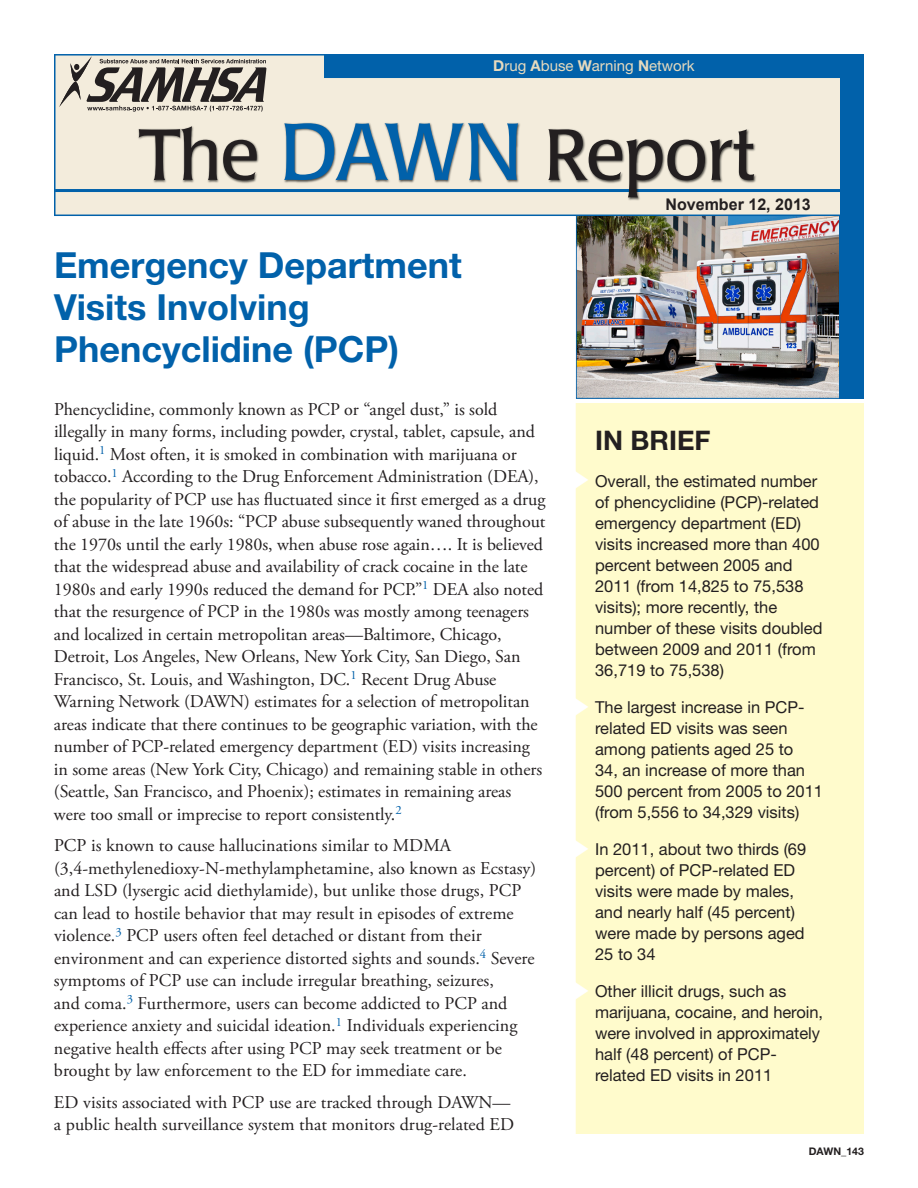
<style>
.page{position:relative;width:918px;height:1188px;background:#fff}
.page>*{position:absolute;margin:0;border:0;box-sizing:border-box;transform-origin:0 0}
.t1{font:71.25px "Poppl Laudatio";letter-spacing:-.01em;color:#231f20}
.t2{font:700 36px/42px "Helvetica Neue LT Std";color:#0161aa}
.t3{font:700 27px "Helvetica Neue LT Std";color:#231f20}
.t4{font:18px/22.5px "Adobe Garamond Pro";letter-spacing:-.005em;color:#231f20}
.t5{font:16.5px/21px "Helvetica Neue LT Std";color:#231f20}
.t6{font:700 16.05px "Arial";color:#231f20}
.t7{font:15px "Helvetica Neue LT Std";color:#e6dabe}
.t8{font:700 10.5px "Helvetica Neue LT Std";color:#231f20}
.s1{font-weight:700}
.s2{font-size:79.5px;color:#0161aa}
</style>
<div class="page">
<img style="left:578px;top:216px;width:262px;height:181px">
<div style="left:572px;top:403px;width:292px;height:731px;background:#fffbcc"></div>
<div style="left:571px;top:213px;width:5px;height:930px;background:#fff"></div>
<div style="left:840px;top:54px;width:24px;height:345px;background:#0161aa"></div>
<svg style="left:54px;top:54px;width:270px;height:162px;background:#e0e1d8"></svg>
<hr style="left:55px;top:189px;width:808px;height:3px;background:#0161aa">
<svg style="left:324px;top:54px;width:516px;height:162px;background:#a7c0cc"></svg>
<svg style="left:59px;top:56px;width:207px;height:56px;background:#a49e94"></svg>
<img style="left:137px;top:110px;width:622px;height:94px">
<svg style="left:575px;top:470px;width:1px;height:20px"></svg>
<svg style="left:575px;top:696px;width:1px;height:20px"></svg>
<svg style="left:575px;top:838px;width:1px;height:20px"></svg>
<svg style="left:575px;top:981px;width:1px;height:19px"></svg>
<p class="t7" style="left:493px;top:57px;width:203px"><span class="s1">D</span>rug <span class="s1">A</span>buse <span class="s1">W</span>arning <span class="s1">N</span>etwork</p>
<h1 class="t1" style="left:139px;top:115px;width:618px">The <span class="s2">DAWN</span> Report</h1>
<p class="t6" style="left:665px;top:194px;width:147px">November 12, 2013</p>
<h2 class="t2" style="left:54px;top:243px;width:409px">Emergency Department<br>Visits Involving<br>Phencyclidine (PCP)</h2>
<p class="t4" style="left:54px;top:398px;width:493px">Phencyclidine, commonly known as PCP or “angel dust,” is sold illegally in many forms, including powder, crystal, tablet, capsule, and liquid.<sup>1</sup> Most often, it is smoked in combination with marijuana or tobacco.<sup>1</sup> According to the Drug Enforcement Administration (DEA), the popularity of PCP use has fluctuated since it first emerged as a drug of abuse in the late 1960s: “PCP abuse subsequently waned throughout the 1970s until the early 1980s, when abuse rose again…. It is believed that the widespread abuse and availability of crack cocaine in the late 1980s and early 1990s reduced the demand for PCP.”<sup>1</sup> DEA also noted that the resurgence of PCP in the 1980s was mostly among teenagers and localized in certain metropolitan areas—Baltimore, Chicago, Detroit, Los Angeles, New Orleans, New York City, San Diego, San Francisco, St. Louis, and Washington, DC.<sup>1</sup> Recent Drug Abuse Warning Network (DAWN) estimates for a selection of metropolitan areas indicate that there continues to be geographic variation, with the number of PCP-related emergency department (ED) visits increasing in some areas (New York City, Chicago) and remaining stable in others (Seattle, San Francisco, and Phoenix); estimates in remaining areas were too small or imprecise to report consistently.<sup>2</sup></p>
<p class="t4" style="left:54px;top:835px;width:484px">PCP is known to cause hallucinations similar to MDMA (3,4-methylenedioxy-N-methylamphetamine, also known as Ecstasy) and LSD (lysergic acid diethylamide), but unlike those drugs, PCP can lead to hostile behavior that may result in episodes of extreme violence.<sup>3</sup> PCP users often feel detached or distant from their environment and can experience distorted sights and sounds.<sup>4</sup> Severe symptoms of PCP use can include irregular breathing, seizures,<br>and coma.<sup>3</sup> Furthermore, users can become addicted to PCP and experience anxiety and suicidal ideation.<sup>1</sup> Individuals experiencing negative health effects after using PCP may seek treatment or be brought by law enforcement to the ED for immediate care.</p>
<p class="t4" style="left:54px;top:1091px;width:462px">ED visits associated with PCP use are tracked through DAWN— a public health surveillance system that monitors drug-related ED</p>
<h3 class="t3" style="left:595px;top:423px;width:117px">IN BRIEF</h3>
<p class="t5" style="left:595px;top:470px;width:229px">Overall, the estimated number of phencyclidine (PCP)-related emergency department (ED) visits increased more than 400 percent between 2005 and<br>2011 (from 14,825 to 75,538 visits); more recently, the number of these visits doubled between 2009 and 2011 (from<br>36,719 to 75,538)</p>
<p class="t5" style="left:595px;top:696px;width:230px">The largest increase in PCP&shy;related ED visits was seen among patients aged 25 to<br>34, an increase of more than<br>500 percent from 2005 to 2011 (from 5,556 to 34,329 visits)</p>
<p class="t5" style="left:595px;top:839px;width:213px">In 2011, about two thirds (69 percent) of PCP-related ED visits were made by males, and nearly half (45 percent) were made by persons aged<br>25 to 34</p>
<p class="t5" style="left:595px;top:981px;width:229px">Other illicit drugs, such as marijuana, cocaine, and heroin, were involved in approximately half (48 percent) of PCP&shy;related ED visits in 2011</p>
<p class="t8" style="left:809px;top:1145px;width:57px">DAWN_143</p>
</div>
